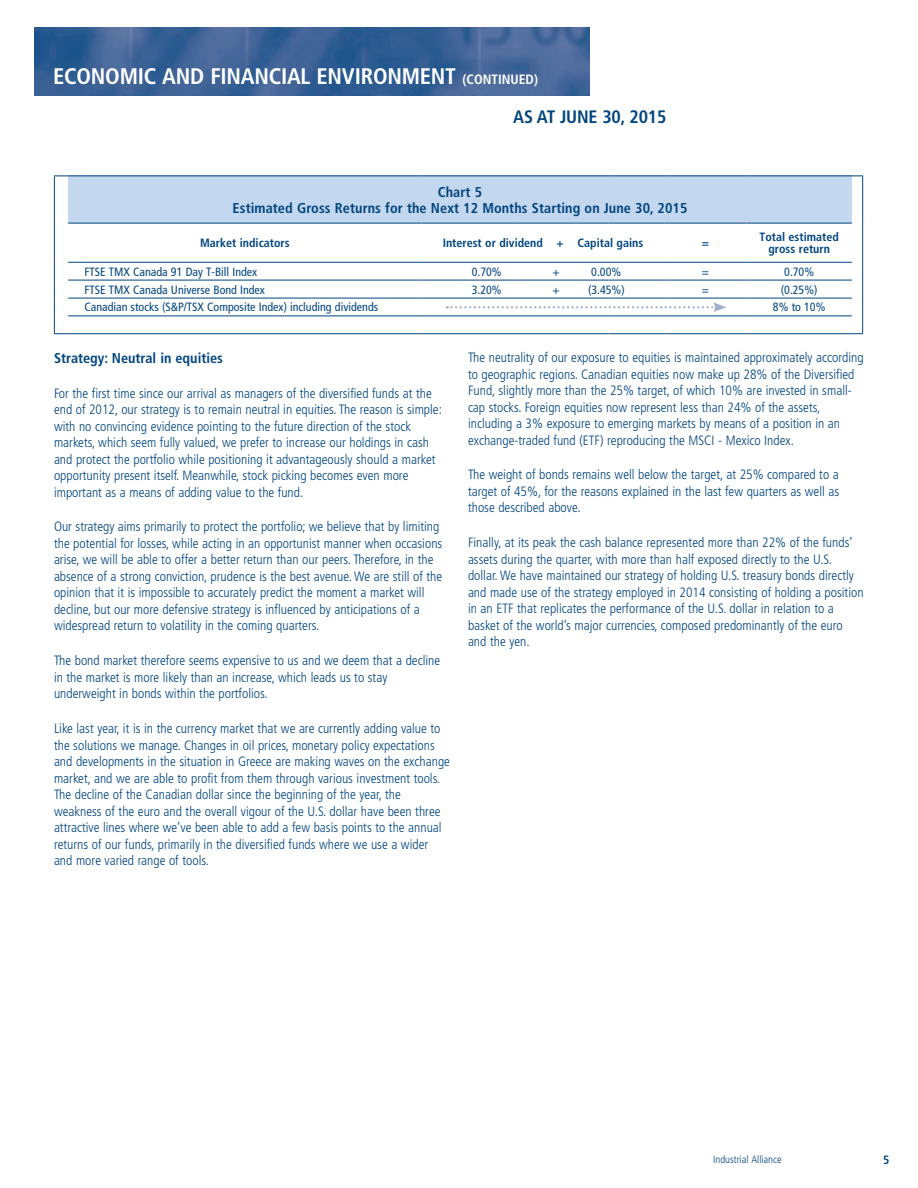
<style>
.page{position:relative;width:918px;height:1188px;background:#fff}
.page>*{position:absolute;margin:0;border:0;box-sizing:border-box;transform-origin:0 0}
.t1{font:700 condensed 22.5px "Frutiger";letter-spacing:-.01em;color:#fff}
.t2{font:700 condensed 18px "Frutiger";letter-spacing:-.01em;color:#01457f}
.t3{font:700 condensed 15px "Frutiger";color:#fff}
.t4{font:700 condensed 14.25px/16.5px "Frutiger";letter-spacing:.005em;color:#01457f;text-align:center}
.t5{font:300 condensed 13.5px/16.5px "Frutiger";color:#01457f}
.t6{font:condensed 12px "Frutiger";color:#01457f}
.t7{font:700 condensed 12px/12px "Frutiger";color:#01457f;text-align:center}
.t8{font:300 condensed 12px "Frutiger";color:#fff}
.t9{font:300 condensed 10.5px "Frutiger";color:#01457f}
.s1{font-size:13.5px}
</style>
<div class="page">
<img style="left:35px;top:27px;width:555px;height:68px">
<svg style="left:301px;top:67px;width:289px;height:28px;background:#396195"></svg>
<div style="left:68px;top:176px;width:784px;height:47px;background:#c3d7ee"></div>
<hr style="left:68px;top:223px;width:353px;height:1px;background:#01457f">
<hr style="left:421px;top:223px;width:94px;height:1px;background:#01457f">
<hr style="left:515px;top:223px;width:94px;height:1px;background:#01457f">
<hr style="left:609px;top:223px;width:55px;height:1px;background:#01457f">
<hr style="left:664px;top:223px;width:83px;height:1px;background:#01457f">
<hr style="left:747px;top:223px;width:105px;height:1px;background:#01457f">
<hr style="left:68px;top:262px;width:353px;height:1px;background:#01457f">
<hr style="left:421px;top:262px;width:94px;height:1px;background:#01457f">
<hr style="left:515px;top:262px;width:94px;height:1px;background:#01457f">
<hr style="left:609px;top:262px;width:55px;height:1px;background:#01457f">
<hr style="left:664px;top:262px;width:83px;height:1px;background:#01457f">
<hr style="left:747px;top:262px;width:105px;height:1px;background:#01457f">
<hr style="left:68px;top:280px;width:353px;height:1px;background:#01457f">
<hr style="left:421px;top:280px;width:94px;height:1px;background:#01457f">
<hr style="left:515px;top:280px;width:94px;height:1px;background:#01457f">
<hr style="left:609px;top:280px;width:55px;height:1px;background:#01457f">
<hr style="left:664px;top:280px;width:83px;height:1px;background:#01457f">
<hr style="left:747px;top:280px;width:105px;height:1px;background:#01457f">
<hr style="left:68px;top:298px;width:353px;height:1px;background:#01457f">
<hr style="left:421px;top:298px;width:94px;height:1px;background:#01457f">
<hr style="left:515px;top:298px;width:94px;height:1px;background:#01457f">
<hr style="left:609px;top:298px;width:55px;height:1px;background:#01457f">
<hr style="left:664px;top:298px;width:83px;height:1px;background:#01457f">
<hr style="left:747px;top:298px;width:105px;height:1px;background:#01457f">
<hr style="left:68px;top:316px;width:353px;height:1px;background:#01457f">
<hr style="left:421px;top:316px;width:94px;height:1px;background:#01457f">
<hr style="left:515px;top:316px;width:94px;height:1px;background:#01457f">
<hr style="left:609px;top:316px;width:55px;height:1px;background:#01457f">
<hr style="left:664px;top:316px;width:83px;height:1px;background:#01457f">
<hr style="left:747px;top:316px;width:105px;height:1px;background:#01457f">
<svg style="left:55px;top:176px;width:13px;height:1px"></svg>
<hr style="left:54px;top:176px;width:1px;height:47px;background:#01457f">
<hr style="left:68px;top:176px;width:353px;height:1px;background:#01457f">
<hr style="left:421px;top:176px;width:94px;height:1px;background:#01457f">
<hr style="left:515px;top:176px;width:94px;height:1px;background:#01457f">
<hr style="left:609px;top:176px;width:55px;height:1px;background:#01457f">
<hr style="left:664px;top:176px;width:83px;height:1px;background:#01457f">
<hr style="left:747px;top:176px;width:105px;height:1px;background:#01457f">
<hr style="left:862px;top:176px;width:1px;height:47px;background:#01457f">
<hr style="left:54px;top:223px;width:1px;height:39px;background:#01457f">
<hr style="left:862px;top:223px;width:1px;height:39px;background:#01457f">
<svg style="left:54px;top:262px;width:14px;height:72px"></svg>
<hr style="left:68px;top:333px;width:353px;height:1px;background:#01457f">
<hr style="left:421px;top:333px;width:94px;height:1px;background:#01457f">
<hr style="left:515px;top:333px;width:94px;height:1px;background:#01457f">
<hr style="left:609px;top:333px;width:55px;height:1px;background:#01457f">
<hr style="left:664px;top:333px;width:83px;height:1px;background:#01457f">
<hr style="left:747px;top:333px;width:105px;height:1px;background:#01457f">
<svg style="left:852px;top:262px;width:11px;height:72px"></svg>
<svg style="left:447px;top:302px;width:280px;height:10px"></svg>
<h1 class="t1" style="left:53px;top:62px;width:486px">ECONOMIC AND FINANCIAL ENVIRONMENT <span class="s1">(CONTINUED)</span></h1>
<h2 class="t2" style="left:513px;top:106px;width:155px">AS AT JUNE 30, 2015</h2>
<p class="t3" style="left:311px;top:76px;width:150px">Net assets: 65.5 million</p>
<p class="t8" style="left:496px;top:79px;width:91px">As at June 30, 2015</p>
<p class="t4" style="left:233px;top:183px;width:456px">Chart 5<br>Estimated Gross Returns for the Next 12 Months Starting on June 30, 2015</p>
<p class="t7" style="left:200px;top:237px;width:91px">Market indicators</p>
<p class="t7" style="left:443px;top:237px;width:202px">Interest or dividend + Capital gains</p>
<p class="t7" style="left:702px;top:237px;width:9px">=</p>
<p class="t7" style="left:760px;top:231px;width:81px">Total estimated gross return</p>
<p class="t6" style="left:84px;top:265px;width:174px">FTSE TMX Canada 91 Day T-Bill Index</p>
<p class="t6" style="left:472px;top:265px;width:31px">0.70%</p>
<p class="t6" style="left:552px;top:265px;width:9px">+</p>
<p class="t6" style="left:591px;top:265px;width:31px">0.00%</p>
<p class="t6" style="left:702px;top:265px;width:9px">=</p>
<p class="t6" style="left:784px;top:265px;width:31px">0.70%</p>
<p class="t6" style="left:84px;top:282px;width:182px">FTSE TMX Canada Universe Bond Index</p>
<p class="t6" style="left:472px;top:282px;width:31px">3.20%</p>
<p class="t6" style="left:552px;top:282px;width:9px">+</p>
<p class="t6" style="left:588px;top:282px;width:38px">(3.45%)</p>
<p class="t6" style="left:702px;top:282px;width:9px">=</p>
<p class="t6" style="left:781px;top:282px;width:38px">(0.25%)</p>
<p class="t6" style="left:84px;top:300px;width:295px">Canadian stocks (S&amp;P/TSX Composite Index) including dividends</p>
<p class="t6" style="left:773px;top:300px;width:54px">8% to 10%</p>
<p class="t4" style="left:54px;top:350px;width:171px">Strategy: Neutral in equities</p>
<p class="t5" style="left:54px;top:385px;width:389px">For the first time since our arrival as managers of the diversified funds at the end of 2012, our strategy is to remain neutral in equities. The reason is simple: with no convincing evidence pointing to the future direction of the stock markets, which seem fully valued, we prefer to increase our holdings in cash and protect the portfolio while positioning it advantageously should a market opportunity present itself. Meanwhile, stock picking becomes even more important as a means of adding value to the fund.</p>
<p class="t5" style="left:54px;top:519px;width:390px">Our strategy aims primarily to protect the portfolio; we believe that by limiting the potential for losses, while acting in an opportunist manner when occasions arise, we will be able to offer a better return than our peers. Therefore, in the absence of a strong conviction, prudence is the best avenue. We are still of the opinion that it is impossible to accurately predict the moment a market will decline, but our more defensive strategy is influenced by anticipations of a widespread return to volatility in the coming quarters.</p>
<p class="t5" style="left:54px;top:653px;width:388px">The bond market therefore seems expensive to us and we deem that a decline in the market is more likely than an increase, which leads us to stay underweight in bonds within the portfolios.</p>
<p class="t5" style="left:54px;top:720px;width:398px">Like last year, it is in the currency market that we are currently adding value to the solutions we manage. Changes in oil prices, monetary policy expectations and developments in the situation in Greece are making waves on the exchange market, and we are able to profit from them through various investment tools.<br>The decline of the Canadian dollar since the beginning of the year, the weakness of the euro and the overall vigour of the U.S. dollar have been three attractive lines where we’ve been able to add a few basis points to the annual returns of our funds, primarily in the diversified funds where we use a wider and more varied range of tools.</p>
<p class="t5" style="left:468px;top:349px;width:397px">The neutrality of our exposure to equities is maintained approximately according to geographic regions. Canadian equities now make up 28% of the Diversified Fund, slightly more than the 25% target, of which 10% are invested in small&shy;cap stocks. Foreign equities now represent less than 24% of the assets, including a 3% exposure to emerging markets by means of a position in an exchange-traded fund (ETF) reproducing the MSCI - Mexico Index.</p>
<p class="t5" style="left:468px;top:467px;width:373px;text-align:justify">The weight of bonds remains well below the target, at 25% compared to a target of 45%, for the reasons explained in the last few quarters as well as those described above.</p>
<p class="t5" style="left:468px;top:535px;width:397px">Finally, at its peak the cash balance represented more than 22% of the funds’ assets during the quarter, with more than half exposed directly to the U.S. dollar. We have maintained our strategy of holding U.S. treasury bonds directly and made use of the strategy employed in 2014 consisting of holding a position in an ETF that replicates the performance of the U.S. dollar in relation to a basket of the world’s major currencies, composed predominantly of the euro and the yen.</p>
<p class="t9" style="left:713px;top:1153px;width:70px">Industrial Alliance</p>
<p class="t7" style="left:883px;top:1153px;width:8px">5</p>
</div>
